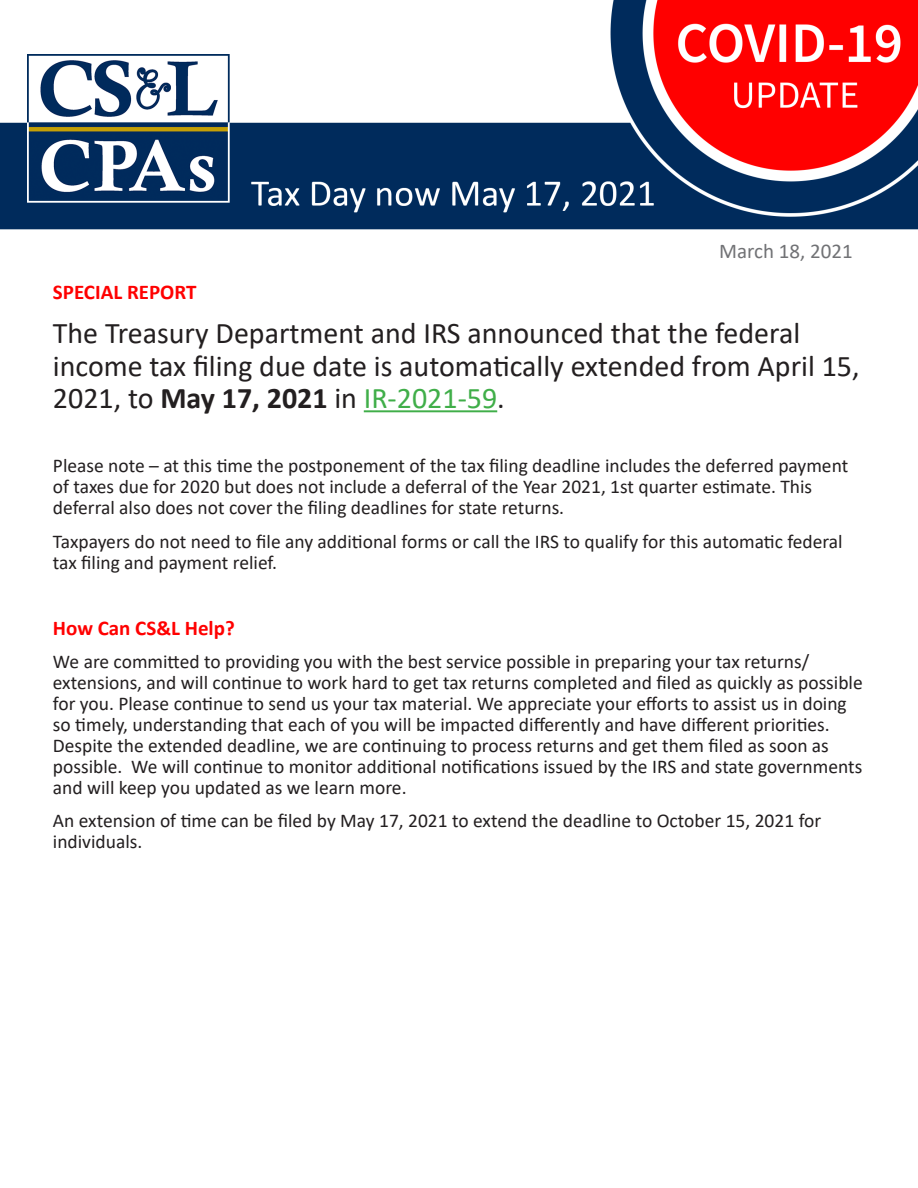
<style>
.page{position:relative;width:918px;height:1188px;background:#fff}
.page>*{position:absolute;margin:0;border:0;box-sizing:border-box;transform-origin:0 0}
.t1{font:30px/32.4px "Calibri";color:#231f20}
.t2{font:700 21px "Calibri";color:#f00}
.t3{font:21px "Calibri";color:#717275}
.t4{font:19.5px/21px "Calibri";color:#231f20}
.s1{font-weight:700}
.s2{color:#40ae49}
</style>
<div class="page">
<img style="left:0;top:0;width:918px;height:413px">
<hr style="left:364px;top:410px;width:133px;height:2px;background:#40ae49">
<p class="t3" style="left:719px;top:236px;width:135px">March 18, 2021</p>
<p class="t2" style="left:53px;top:277px;width:145px">SPECIAL REPORT</p>
<p class="t1" style="left:53px;top:316px;width:808px">The Treasury Department and IRS announced that the federal income tax filing due date is automatically extended from April 15,<br>2021, to <span class="s1">May 17, 2021</span> in <span class="s2">IR-2021-59</span>.</p>
<p class="t4" style="left:53px;top:455px;width:797px">Please note – at this time the postponement of the tax filing deadline includes the deferred payment of taxes due for 2020 but does not include a deferral of the Year 2021, 1st quarter estimate. This deferral also does not cover the filing deadlines for state returns.</p>
<p class="t4" style="left:53px;top:530px;width:791px">Taxpayers do not need to file any additional forms or call the IRS to qualify for this automatic federal tax filing and payment relief.</p>
<p class="t2" style="left:53px;top:613px;width:183px">How Can CS&amp;L Help?</p>
<p class="t4" style="left:53px;top:650px;width:811px">We are committed to providing you with the best service possible in preparing your tax returns/ extensions, and will continue to work hard to get tax returns completed and filed as quickly as possible for you. Please continue to send us your tax material. We appreciate your efforts to assist us in doing so timely, understanding that each of you will be impacted differently and have different priorities.<br>Despite the extended deadline, we are continuing to process returns and get them filed as soon as possible. We will continue to monitor additional notifications issued by the IRS and state governments and will keep you updated as we learn more.</p>
<p class="t4" style="left:53px;top:810px;width:770px">An extension of time can be filed by May 17, 2021 to extend the deadline to October 15, 2021 for individuals.</p>
</div>
